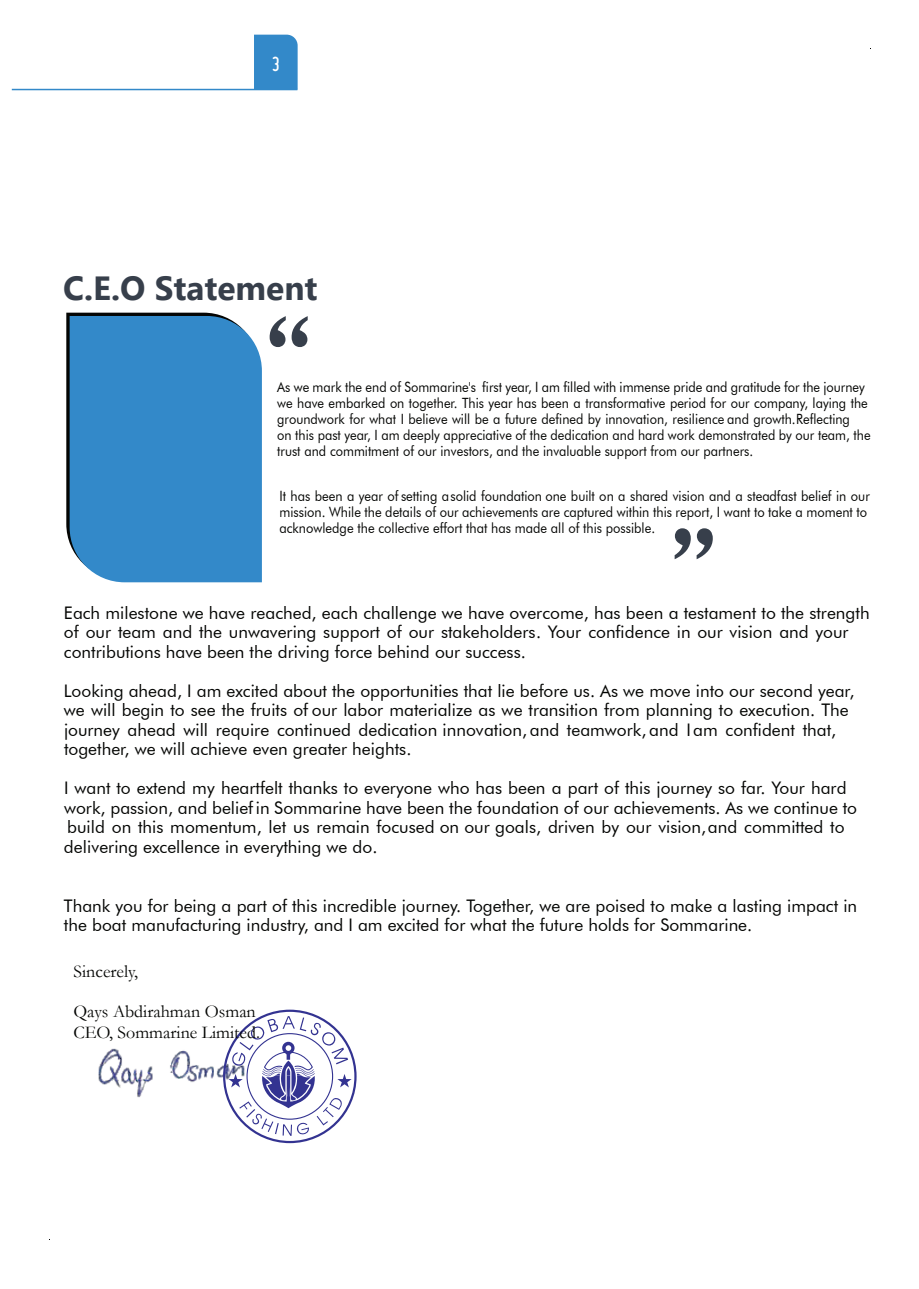
<style>
.page{position:relative;width:919px;height:1289px;background:#fff}
.page>*{position:absolute;margin:0;border:0;box-sizing:border-box;transform-origin:0 0}
.t1{font:700 33.45px "Gadugi";color:#373f4b}
.t2{font:18px/20.2px "Garamond";color:#040503}
.t3{font:17.4px/19.5px "Futura BT";color:#040503}
.t4{font:700 15px "Ruler";color:#fff}
.t5{font:14.25px/16px "Futura BT";color:#040503;scale:.91 1}
.t6{font:14.1px/15.9px "Futura BT";color:#040503;scale:.91 1}
</style>
<div class="page">
<svg style="left:66px;top:313px;width:157px;height:231px"></svg>
<hr style="left:12px;top:89px;width:285px;height:1px;background:#3389c9">
<div style="left:254px;top:35px;width:43px;height:54px;background:#3389c9"></div>
<img style="left:98px;top:1048px;width:125px;height:50px">
<svg style="left:223px;top:1009px;width:133px;height:134px"></svg>
<div style="left:70px;top:316px;width:192px;height:266px;background:#3389c9"></div>
<svg style="left:269px;top:316px;width:39px;height:31px"></svg>
<svg style="left:674px;top:528px;width:38px;height:31px"></svg>
<p class="t4" style="left:272px;top:57px;width:9px">3</p>
<h1 class="t1" style="left:63px;top:268px;width:256px">C.E.O Statement</h1>
<p class="t6" style="left:277px;top:379px;width:653px">As we mark the end of Sommarine's first year, I am filled with immense pride and gratitude for the journey we have embarked on together. This year has been a transformative period for our company, laying the groundwork for what I believe will be a future defined by innovation, resilience and growth.Reflecting<br>on this past year, I am deeply appreciative of the dedication and hard work demonstrated by our team, the trust and commitment of our investors, and the invaluable support from our partners.</p>
<p class="t5" style="left:279px;top:487px;width:650px">It has been a year of setting asolid foundation one built on a shared vision and a steadfast belief in our mission. While the details of our achievements are captured within this report, I want to take a moment to acknowledge the collective effort that has made all of this possible.</p>
<p class="t3" style="left:64px;top:602px;width:807px">Each milestone we have reached, each challenge we have overcome, has been a testament to the strength of our team and the unwavering support of our stakeholders. Your confidence in our vision and your contributions have been the driving force behind our success.</p>
<p class="t3" style="left:64px;top:680px;width:792px">Looking ahead, I am excited about the opportunities that lie before us. As we move into our second year, we will begin to see the fruits of our labor materialize as we transition from planning to execution. The journey ahead will require continued dedication innovation, and teamwork, and Iam confident that, together, we will achieve even greater heights.</p>
<p class="t3" style="left:64px;top:778px;width:794px">I want to extend my heartfelt thanks to everyone who has been a part of this journey so far. Your hard work, passion, and belief in Sommarine have been the foundation of our achievements. As we continue to build on this momentum, let us remain focused on our goals, driven by our vision,and committed to delivering excellence in everything we do.</p>
<p class="t3" style="left:64px;top:895px;width:794px">Thank you for being a part of this incredible journey. Together, we are poised to make a lasting impact in the boat manufacturing industry, and I am excited for what the future holds for Sommarine.</p>
<p class="t2" style="left:73px;top:960px;width:66px">Sincerely,</p>
<p class="t2" style="left:73px;top:1000px;width:188px">Qays Abdirahman Osman<br>CEO, Sommarine Limited.</p>
</div>
